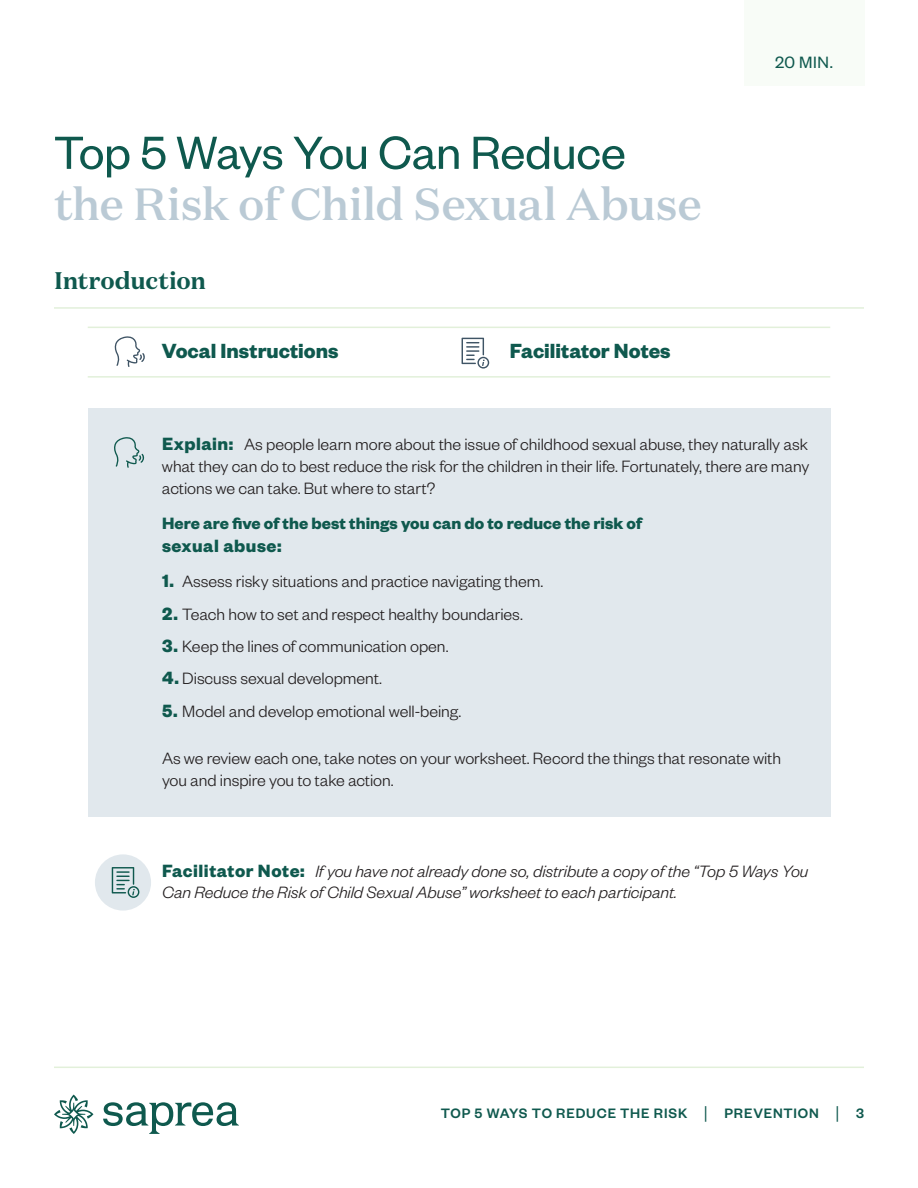
<style>
.page{position:relative;width:918px;height:1188px;background:#fff}
.page>*{position:absolute;margin:0;border:0;box-sizing:border-box;transform-origin:0 0}
.t1{font:51px "Founders Grotesk";letter-spacing:-.01em;color:#0f594e}
.t2{font:500 45px "Domaine Text";letter-spacing:-.015em;color:#bacad5}
.t3{font:700 24px "Domaine Text";letter-spacing:-.005em;color:#0f594e}
.t4{font:700 22.5px "Founders Grotesk";color:#0f594e}
.t5{font:700 19.5px "Founders Grotesk";letter-spacing:.025em;color:#0f594e}
.t6{font:300 18px/21.6px "Founders Grotesk";letter-spacing:-.005em;color:#231f20;text-align:justify}
.t7{font:italic 300 18px/21.6px "Founders Grotesk";letter-spacing:-.005em;color:#231f20}
.t8{font:700 18px "Founders Grotesk";color:#0f594e}
.t9{font:18px "Founders Grotesk";color:#0f594e}
.t10{font:500 15px "Founders Grotesk";letter-spacing:.06em;color:#0f594e}
.s1{font-weight:700;font-size:19.5px;color:#0f594e}
.s2{font-weight:700;font-style:normal;font-size:19.5px;color:#0f594e}
.s3{font-weight:300;font-size:21px}
</style>
<div class="page">
<hr style="left:54px;top:1067px;width:810px;height:1px;background:#e2f0da">
<svg style="left:103px;top:1102px;width:136px;height:32px"></svg>
<svg style="left:54px;top:1095px;width:39px;height:39px"></svg>
<div style="left:744px;top:0;width:120px;height:85px;background:#f8fcf7"></div>
<hr style="left:54px;top:307px;width:810px;height:2px;background:#e2f0da">
<hr style="left:88px;top:376px;width:742px;height:2px;background:#e2f0da">
<hr style="left:88px;top:327px;width:742px;height:1px;background:#e2f0da">
<svg style="left:114px;top:336px;width:31px;height:31px"></svg>
<svg style="left:462px;top:338px;width:27px;height:31px"></svg>
<div style="left:88px;top:408px;width:742px;height:117px;background:#e1e8ed"></div>
<div style="left:88px;top:488px;width:742px;height:96px;background:#e1e8ed"></div>
<div style="left:88px;top:560px;width:742px;height:58px;background:#e1e8ed"></div>
<div style="left:88px;top:592px;width:742px;height:59px;background:#e1e8ed"></div>
<div style="left:88px;top:625px;width:742px;height:58px;background:#e1e8ed"></div>
<div style="left:88px;top:657px;width:742px;height:59px;background:#e1e8ed"></div>
<div style="left:88px;top:689px;width:742px;height:59px;background:#e1e8ed"></div>
<div style="left:88px;top:737px;width:742px;height:80px;background:#e1e8ed"></div>
<svg style="left:114px;top:437px;width:30px;height:31px"></svg>
<div style="left:95px;top:854px;width:56px;height:57px;background:#e1e8ed;border-radius:50%"></div>
<svg style="left:112px;top:867px;width:27px;height:31px"></svg>
<h1 class="t1" style="left:54px;top:136px;width:573px">Top 5 Ways You Can Reduce</h1>
<h2 class="t2" style="left:54px;top:178px;width:650px">the Risk of Child Sexual Abuse</h2>
<h3 class="t3" style="left:54px;top:271px;width:154px">Introduction</h3>
<p class="t4" style="left:162px;top:344px;width:178px">Vocal Instructions</p>
<p class="t4" style="left:510px;top:344px;width:162px">Facilitator Notes</p>
<p class="t9" style="left:775px;top:56px;width:59px">20 MIN.</p>
<p class="t6" style="left:162px;top:435px;width:649px"><span class="s1">Explain:</span> As people learn more about the issue of childhood sexual abuse, they naturally ask what they can do to best reduce the risk for the children in their life. Fortunately, there are many actions we can take. But where to start?</p>
<p class="t8" style="left:162px;top:517px;width:482px">Here are five of the best things you can do to reduce the risk of</p>
<p class="t5" style="left:162px;top:540px;width:121px">sexual abuse:</p>
<p class="t6" style="left:162px;top:572px;width:383px"><span class="s1">1.</span> Assess risky situations and practice navigating them.</p>
<p class="t6" style="left:162px;top:605px;width:363px"><span class="s1">2.</span> Teach how to set and respect healthy boundaries.</p>
<p class="t6" style="left:162px;top:637px;width:288px"><span class="s1">3.</span> Keep the lines of communication open.</p>
<p class="t6" style="left:162px;top:669px;width:222px"><span class="s1">4.</span> Discuss sexual development.</p>
<p class="t6" style="left:162px;top:702px;width:301px"><span class="s1">5.</span> Model and develop emotional well-being.</p>
<p class="t6" style="left:162px;top:749px;width:620px">As we review each one, take notes on your worksheet. Record the things that resonate with you and inspire you to take action.</p>
<p class="t7" style="left:162px;top:862px;width:648px"><span class="s2">Facilitator Note:</span> If you have not already done so, distribute a copy of the “Top 5 Ways You<br>Can Reduce the Risk of Child Sexual Abuse” worksheet to each participant.</p>
<p class="t10" style="left:441px;top:1104px;width:425px">TOP 5 WAYS TO REDUCE THE RISK <span class="s3">|</span> PREVENTION <span class="s3">|</span> 3</p>
</div>
